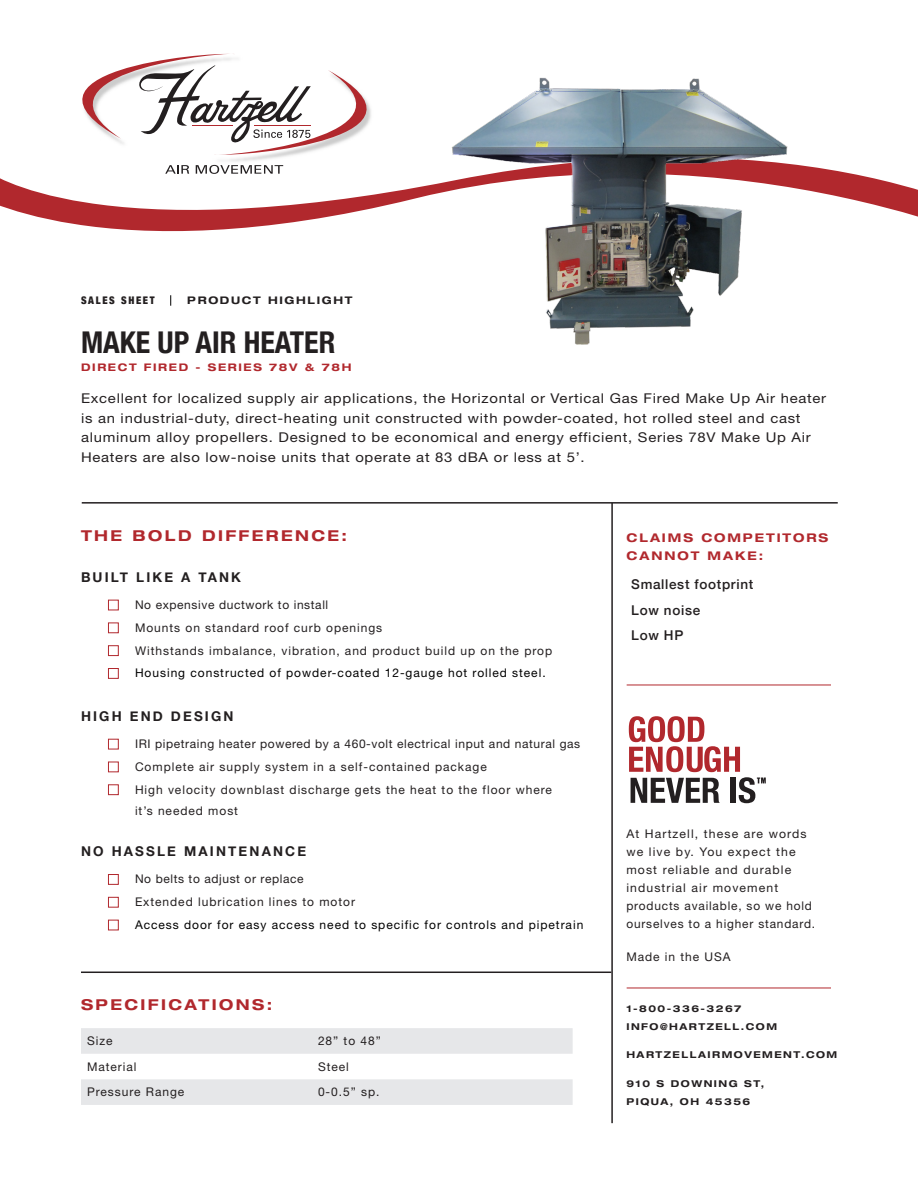
<style>
.page{position:relative;width:918px;height:1188px;background:#fff}
.page>*{position:absolute;margin:0;border:0;box-sizing:border-box;transform-origin:0 0}
.HEADLINE{font:700 condensed 30px "Helvetica Neue";color:#231f20}
.SUBHEADS{font:700 expanded 15px "Helvetica Neue";letter-spacing:.16em;color:#b1282d}
.SUBHEADS-2{font:13.5px "Helvetica Neue LT Std";letter-spacing:.05em;color:#231f20;scale:1.1 1}
.SUBHEADS-3{font:700 13.5px "Helvetica Neue";letter-spacing:.16em;color:#231f20}
.SUBHEADS-4{font:500 13.5px "Helvetica Neue";letter-spacing:.05em;color:#231f20}
.body_copy{font:12px/18px "Helvetica Neue LT Std";letter-spacing:.08em;color:#231f20}
.body_copy-2{font:12px "Helvetica Neue LT Std";letter-spacing:.05em;color:#231f20}
.body_copy-3{font:12px "Helvetica Neue LT Std";letter-spacing:.08em;color:#000}
.SUBHEADS-5{font:700 expanded 12px/18px "Helvetica Neue";letter-spacing:.16em;color:#b1282d}
.SUBHEADS-6{font:700 expanded 10.5px "Helvetica Neue";letter-spacing:.16em;color:#b1282d}
.SUBHEADS-7{font:700 expanded 10.5px "Helvetica Neue";letter-spacing:.16em;color:#231f20}
.SUBHEADS-8{font:900 condensed 10.5px "Helvetica Neue";letter-spacing:.16em;color:#231f20}
.SUBHEADS-9{font:700 expanded 9.45px/18px "Helvetica Neue";letter-spacing:.16em;color:#231f20}
</style>
<div class="page">
<svg style="left:0;top:164px;width:918px;height:68px"></svg>
<svg style="left:82px;top:53px;width:290px;height:104px"></svg>
<svg style="left:165px;top:165px;width:24px;height:9px"></svg>
<svg style="left:196px;top:165px;width:87px;height:9px"></svg>
<hr style="left:193px;top:125px;width:40px;height:1px;background:#b1282d">
<hr style="left:254px;top:125px;width:57px;height:1px;background:#b1282d">
<hr style="left:611px;top:503px;width:2px;height:620px;background:#231f20">
<hr style="left:82px;top:502px;width:756px;height:2px;background:#231f20">
<hr style="left:81px;top:972px;width:530px;height:1px;background:#231f20">
<svg style="left:81px;top:1028px;width:492px;height:77px"></svg>
<svg style="left:629px;top:716px;width:137px;height:87px"></svg>
<hr style="left:627px;top:685px;width:204px;height:1px;background:#b1282d">
<hr style="left:627px;top:988px;width:204px;height:1px;background:#b1282d">
<div style="left:108px;top:600px;width:11px;height:10px;border:1px solid #b1282d"></div>
<div style="left:108px;top:622px;width:11px;height:11px;border:1px solid #b1282d"></div>
<div style="left:108px;top:645px;width:11px;height:11px;border:1px solid #b1282d"></div>
<div style="left:108px;top:668px;width:11px;height:11px;border:1px solid #b1282d"></div>
<div style="left:108px;top:739px;width:11px;height:11px;border:1px solid #b1282d"></div>
<div style="left:108px;top:762px;width:11px;height:10px;border:1px solid #b1282d"></div>
<div style="left:108px;top:784px;width:11px;height:11px;border:1px solid #b1282d"></div>
<div style="left:108px;top:874px;width:11px;height:11px;border:1px solid #b1282d"></div>
<div style="left:108px;top:897px;width:11px;height:11px;border:1px solid #b1282d"></div>
<div style="left:108px;top:920px;width:11px;height:10px;border:1px solid #b1282d"></div>
<img style="left:415px;top:77px;width:419px;height:268px">
<p class="SUBHEADS-8" style="left:81px;top:292px;width:75px">SALES SHEET</p>
<p class="SUBHEADS-7" style="left:187px;top:294px;width:167px">PRODUCT HIGHLIGHT</p>
<p class="HEADLINE" style="left:81px;top:317px;width:256px">MAKE UP AIR HEATER</p>
<p class="SUBHEADS-2" style="left:81px;top:390px;width:679px">Excellent for localized supply air applications, the Horizontal or Vertical Gas Fired Make Up Air heater</p>
<p class="SUBHEADS-2" style="left:81px;top:410px;width:656px">is an industrial-duty, direct-heating unit constructed with powder-coated, hot rolled steel and cast</p>
<p class="SUBHEADS-2" style="left:81px;top:430px;width:665px">aluminum alloy propellers. Designed to be economical and energy efficient, Series 78V Make Up Air</p>
<p class="SUBHEADS-2" style="left:81px;top:449px;width:459px">Heaters are also low-noise units that operate at 83 dBA or less at 5’.</p>
<p class="SUBHEADS-6" style="left:81px;top:361px;width:272px">DIRECT FIRED - SERIES 78V &amp; 78H</p>
<p class="SUBHEADS" style="left:81px;top:526px;width:268px">THE BOLD DIFFERENCE:</p>
<p class="SUBHEADS-3" style="left:81px;top:566px;width:162px">BUILT LIKE A TANK</p>
<p class="body_copy-2" style="left:135px;top:598px;width:195px">No expensive ductwork to install</p>
<p class="body_copy" style="left:135px;top:618px;width:249px">Mounts on standard roof curb openings</p>
<p class="body_copy" style="left:135px;top:641px;width:419px">Withstands imbalance, vibration, and product build up on the prop</p>
<p class="body_copy-3" style="left:135px;top:666px;width:412px">Housing constructed of powder-coated 12-gauge hot rolled steel.</p>
<p class="SUBHEADS-3" style="left:81px;top:705px;width:154px">HIGH END DESIGN</p>
<p class="body_copy-2" style="left:135px;top:737px;width:447px">IRI pipetraing heater powered by a 460-volt electrical input and natural gas</p>
<p class="body_copy" style="left:135px;top:757px;width:353px">Complete air supply system in a self-contained package</p>
<p class="body_copy" style="left:135px;top:779px;width:418px;line-height:21px">High velocity downblast discharge gets the heat to the floor where it’s needed most</p>
<p class="SUBHEADS-3" style="left:81px;top:841px;width:227px">NO HASSLE MAINTENANCE</p>
<p class="body_copy-2" style="left:135px;top:872px;width:170px">No belts to adjust or replace</p>
<p class="body_copy" style="left:135px;top:893px;width:222px">Extended lubrication lines to motor</p>
<p class="body_copy-3" style="left:135px;top:918px;width:450px">Access door for easy access need to specific for controls and pipetrain</p>
<p class="SUBHEADS" style="left:81px;top:995px;width:193px">SPECIFICATIONS:</p>
<p class="body_copy" style="left:87px;top:1032px;width:27px">Size</p>
<p class="body_copy" style="left:318px;top:1032px;width:64px">28” to 48”</p>
<p class="body_copy" style="left:87px;top:1057px;width:51px">Material</p>
<p class="body_copy" style="left:318px;top:1057px;width:32px">Steel</p>
<p class="body_copy" style="left:87px;top:1083px;width:99px">Pressure Range</p>
<p class="body_copy" style="left:318px;top:1083px;width:63px">0-0.5” sp.</p>
<p class="SUBHEADS-5" style="left:627px;top:528px;width:203px">CLAIMS COMPETITORS<br>CANNOT MAKE:</p>
<p class="SUBHEADS-4" style="left:631px;top:573px;width:123px">Smallest footprint</p>
<p class="SUBHEADS-4" style="left:631px;top:599px;width:70px">Low noise</p>
<p class="SUBHEADS-4" style="left:631px;top:625px;width:54px">Low HP</p>
<p class="body_copy" style="left:626px;top:825px;width:190px">At Hartzell, these are words we live by. You expect the most reliable and durable industrial air movement products available, so we hold ourselves to a higher standard.</p>
<p class="body_copy" style="left:626px;top:947px;width:106px">Made in the USA</p>
<p class="SUBHEADS-9" style="left:626px;top:999px;width:152px">1-800-336-3267<br>INFO@HARTZELL.COM</p>
<p class="SUBHEADS-9" style="left:626px;top:1046px;width:212px">HARTZELLAIRMOVEMENT.COM</p>
<p class="SUBHEADS-9" style="left:626px;top:1075px;width:140px">910 S DOWNING ST,<br>PIQUA, OH 45356</p>
</div>
